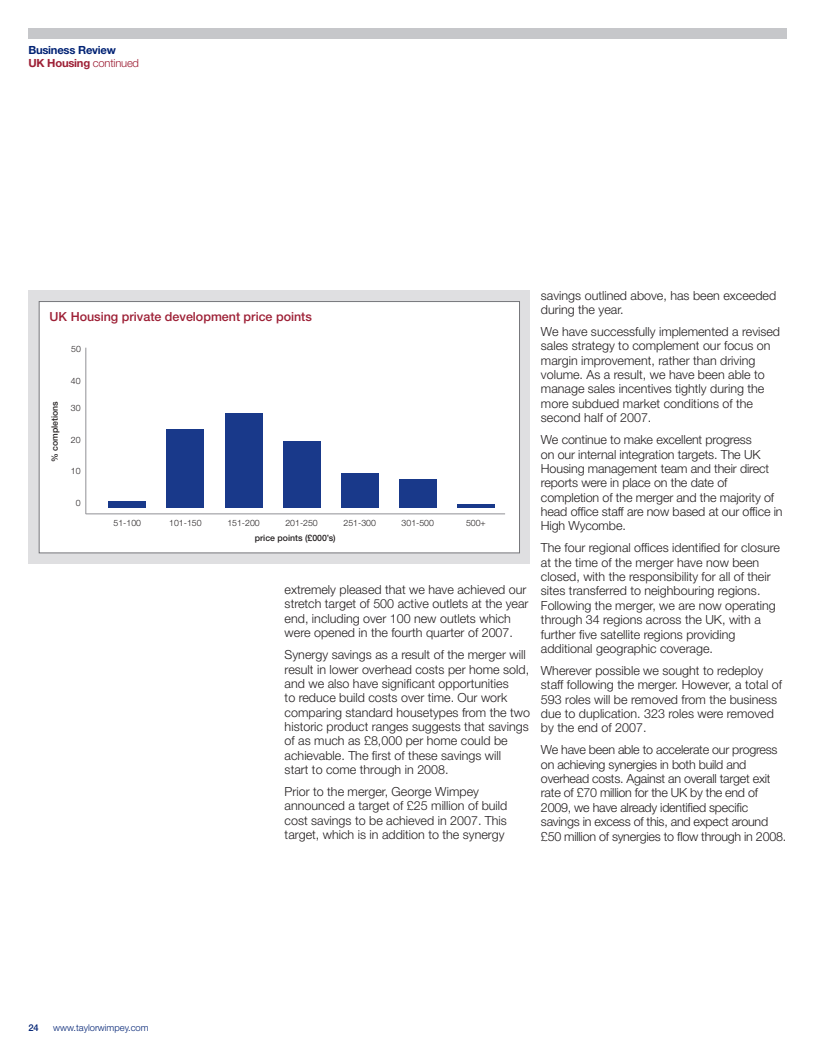
<style>
.page{position:relative;width:815px;height:1053px;background:#fff}
.page>*{position:absolute;margin:0;border:0;box-sizing:border-box;transform-origin:0 0}
.t1{font:300 12.5px/14.4px "Helvetica Neue LT Std";color:#231f20}
.t2{font:300 12.5px/14.4px "Helvetica Neue LT Std";letter-spacing:-.02em;color:#231f20}
.t3{font:500 12.5px "Helvetica Neue LT Std";color:#9d1f35}
.t4{font:700 11.25px/12.5px "Helvetica Neue LT Std";letter-spacing:-.02em;color:#002274}
.t5{font:300 9.38px "Helvetica Neue LT Std";color:#002274}
.t6{font:500 9.38px "Helvetica Neue LT Std";color:#002274}
.t7{font:300 8.75px "Helvetica Neue LT Std";color:#231f20}
.t8{font:500 8.75px "Helvetica Neue LT Std";color:#231f20}
.s1{color:#9d1f35}
.s2{font-weight:300;color:#9d1f35}
</style>
<div class="page">
<div style="left:28px;top:28px;width:759px;height:11px;background:#c6c7ca"></div>
<div style="left:28px;top:291px;width:502px;height:272px;background:#dfdfe1"></div>
<div style="left:39px;top:302px;width:480px;height:250px;background:#fff"></div>
<div style="left:109px;top:501px;width:37px;height:6px;background:#19398a"></div>
<div style="left:167px;top:429px;width:37px;height:78px;background:#19398a"></div>
<div style="left:225px;top:413px;width:37px;height:94px;background:#19398a"></div>
<div style="left:283px;top:441px;width:37px;height:66px;background:#19398a"></div>
<div style="left:341px;top:473px;width:37px;height:34px;background:#19398a"></div>
<div style="left:399px;top:479px;width:37px;height:28px;background:#19398a"></div>
<hr style="left:457px;top:504px;width:37px;height:3px;background:#19398a">
<hr style="left:86px;top:347px;width:1px;height:167px;background:#919195">
<hr style="left:86px;top:513px;width:419px;height:1px;background:#919195">
<div style="left:39px;top:301px;width:481px;height:252px;border:1px solid #75767a"></div>
<p class="t4" style="left:28px;top:44px;width:112px">Business Review<br><span class="s1">UK Housing</span> <span class="s2">continued</span></p>
<p class="t3" style="left:50px;top:312px;width:264px">UK Housing private development price points</p>
<p class="t7" style="left:71px;top:346px;width:11px">50</p>
<p class="t8" style="left:51px;top:462px;width:62px;rotate:-90deg">% completions</p>
<p class="t7" style="left:71px;top:377px;width:11px">40</p>
<p class="t7" style="left:71px;top:405px;width:11px">30</p>
<p class="t7" style="left:71px;top:436px;width:11px">20</p>
<p class="t7" style="left:71px;top:468px;width:11px">10</p>
<p class="t7" style="left:76px;top:499px;width:6px">0</p>
<p class="t7" style="left:114px;top:520px;width:29px">51-100</p>
<p class="t7" style="left:169px;top:520px;width:34px">101-150</p>
<p class="t7" style="left:227px;top:520px;width:34px">151-200</p>
<p class="t7" style="left:285px;top:520px;width:34px">201-250</p>
<p class="t7" style="left:344px;top:520px;width:34px">251-300</p>
<p class="t7" style="left:402px;top:520px;width:34px">301-500</p>
<p class="t7" style="left:466px;top:520px;width:21px">500+</p>
<p class="t8" style="left:255px;top:534px;width:82px">price points (£000’s)</p>
<p class="t1" style="left:285px;top:583px;width:245px">extremely pleased that we have achieved our stretch target of 500 active outlets at the year end, including over 100 new outlets which were opened in the fourth quarter of 2007.</p>
<p class="t1" style="left:285px;top:648px;width:247px">Synergy savings as a result of the merger will result in lower overhead costs per home sold, and we also have significant opportunities<br>to reduce build costs over time. Our work comparing standard housetypes from the two historic product ranges suggests that savings of as much as £8,000 per home could be achievable. The first of these savings will<br>start to come through in 2008.</p>
<p class="t1" style="left:285px;top:785px;width:224px">Prior to the merger, George Wimpey announced a target of £25 million of build cost savings to be achieved in 2007. This target, which is in addition to the synergy</p>
<p class="t1" style="left:541px;top:289px;width:237px">savings outlined above, has been exceeded during the year.</p>
<p class="t1" style="left:541px;top:325px;width:241px">We have successfully implemented a revised sales strategy to complement our focus on margin improvement, rather than driving volume. As a result, we have been able to manage sales incentives tightly during the more subdued market conditions of the second half of 2007.</p>
<p class="t1" style="left:541px;top:433px;width:243px">We continue to make excellent progress<br>on our internal integration targets. The UK Housing management team and their direct reports were in place on the date of completion of the merger and the majority of head office staff are now based at our office in High Wycombe.</p>
<p class="t1" style="left:541px;top:542px;width:240px">The four regional offices identified for closure at the time of the merger have now been closed, with the responsibility for all of their sites transferred to neighbouring regions.<br>Following the merger, we are now operating through 34 regions across the UK, with a further five satellite regions providing additional geographic coverage.</p>
<p class="t1" style="left:541px;top:664px;width:243px">Wherever possible we sought to redeploy staff following the merger. However, a total of 593 roles will be removed from the business due to duplication. 323 roles were removed by the end of 2007.</p>
<p class="t2" style="left:541px;top:743px;width:247px">We have been able to accelerate our progress on achieving synergies in both build and overhead costs. Against an overall target exit rate of £70 million for the UK by the end of 2009, we have already identified specific savings in excess of this, and expect around £50 million of synergies to flow through in 2008.</p>
<p class="t6" style="left:28px;top:1024px;width:12px">24</p>
<p class="t5" style="left:53px;top:1024px;width:97px">www.taylorwimpey.com</p>
</div>
